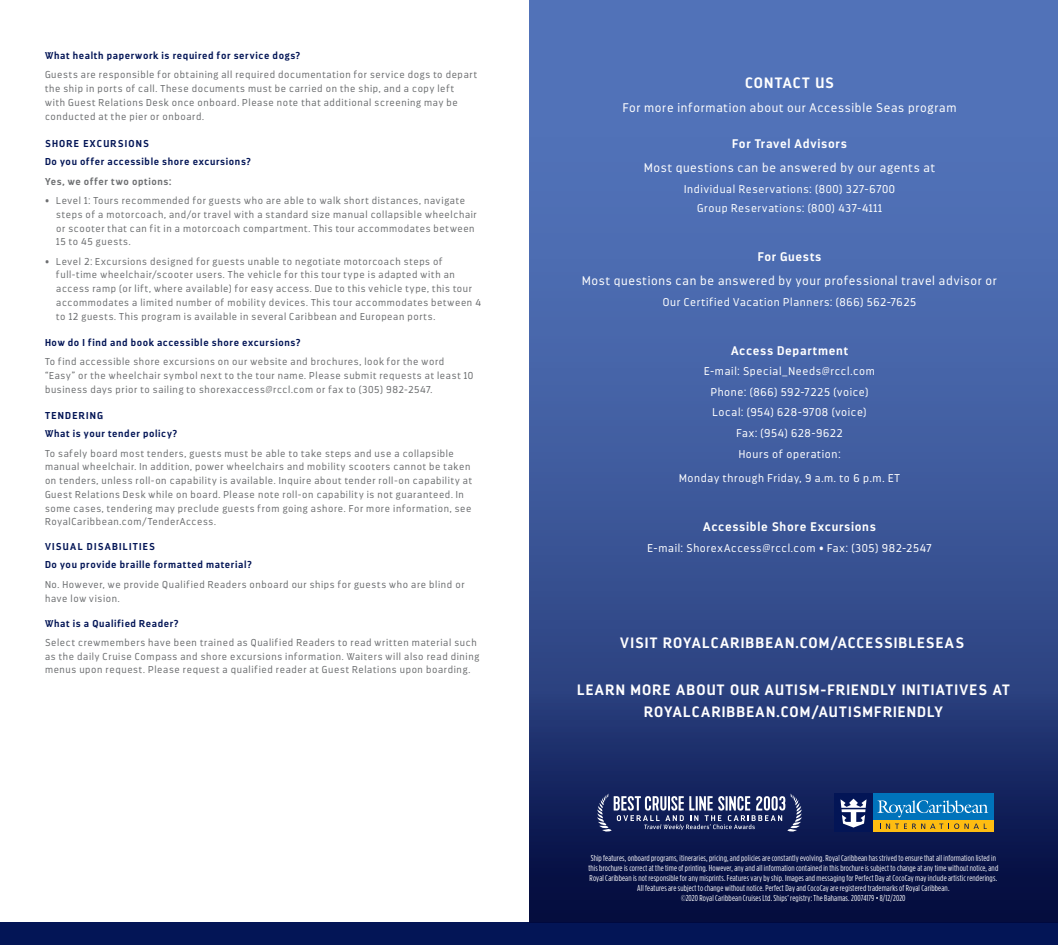
<style>
.page{position:relative;width:1058px;height:945px;background:#fff}
.page>*{position:absolute;margin:0;border:0;box-sizing:border-box;transform-origin:0 0}
.t1{font:700 15px/22.5px "Darwin";letter-spacing:.075em;color:#fff;text-align:center}
.t2{font:300 12.5px "Darwin";letter-spacing:.055em;color:#fff}
.t3{font:700 12.5px "Darwin";letter-spacing:.05em;color:#fff}
.t4{font:300 11.25px/20.6px "Darwin";letter-spacing:.055em;color:#fff;text-align:center}
.t5{font:300 10px/13.8px "Darwin";letter-spacing:.065em;color:#6d6f71}
.t6{font:700 10px/18.1px "Darwin";letter-spacing:.065em;color:#031556}
.t7{font:700 10px "Darwin";letter-spacing:.06em;color:#6d6f71}
.t8{font:8.62px/10px "Gotham Condensed";letter-spacing:.015em;color:#fff;text-align:center}
</style>
<div class="page">
<div style="left:529px;top:0;width:529px;height:945px;background:#5172b8"></div>
<svg style="left:529px;top:311px;width:529px;height:383px"></svg>
<div style="left:0;top:922px;width:1058px;height:23px;background:#031556"></div>
<div style="left:529px;top:694px;width:529px;height:228px;background:linear-gradient(to bottom,#263c7c,#000738)"></div>
<div style="left:834px;top:793px;width:159px;height:39px;background:#0073bb"></div>
<div style="left:834px;top:793px;width:39px;height:39px;background:#031556"></div>
<div style="left:873px;top:820px;width:120px;height:12px;background:#febd11"></div>
<svg style="left:886px;top:823px;width:100px;height:6px"></svg>
<svg style="left:840px;top:799px;width:26px;height:29px"></svg>
<svg style="left:877px;top:800px;width:111px;height:17px"></svg>
<svg style="left:597px;top:794px;width:204px;height:38px;background:#48537e"></svg>
<p class="t6" style="left:45px;top:47px;width:257px">What health paperwork is required for service dogs?</p>
<p class="t5" style="left:45px;top:68px;width:433px">Guests are responsible for obtaining all required documentation for service dogs to depart the ship in ports of call. These documents must be carried on the ship, and a copy left<br>with Guest Relations Desk once onboard. Please note that additional screening may be conducted at the pier or onboard.</p>
<p class="t6" style="left:45px;top:135px;width:207px">SHORE EXCURSIONS<br>Do you offer accessible shore excursions?</p>
<p class="t7" style="left:45px;top:175px;width:128px">Yes, we offer two options:</p>
<p class="t5" style="left:56px;top:194px;width:422px;text-indent:-11px">• Level 1: Tours recommended for guests who are able to walk short distances, navigate steps of a motorcoach, and/or travel with a standard size manual collapsible wheelchair or scooter that can fit in a motorcoach compartment. This tour accommodates between 15 to 45 guests.</p>
<p class="t5" style="left:56px;top:254px;width:426px;text-indent:-11px">• Level 2: Excursions designed for guests unable to negotiate motorcoach steps of full-time wheelchair/scooter users. The vehicle for this tour type is adapted with an access ramp (or lift, where available) for easy access. Due to this vehicle type, this tour accommodates a limited number of mobility devices. This tour accommodates between 4 to 12 guests. This program is available in several Caribbean and European ports.</p>
<p class="t6" style="left:45px;top:333px;width:257px">How do I find and book accessible shore excursions?</p>
<p class="t5" style="left:45px;top:355px;width:430px">To find accessible shore excursions on our website and brochures, look for the word “Easy” or the wheelchair symbol next to the tour name. Please submit requests at least 10 business days prior to sailing to shorexaccess@rccl.com or fax to (305) 982-2547.</p>
<p class="t6" style="left:45px;top:406px;width:134px">TENDERING<br>What is your tender policy?</p>
<p class="t5" style="left:45px;top:446px;width:428px">To safely board most tenders, guests must be able to take steps and use a collapsible manual wheelchair. In addition, power wheelchairs and mobility scooters cannot be taken on tenders, unless roll-on capability is available. Inquire about tender roll-on capability at Guest Relations Desk while on board. Please note roll-on capability is not guaranteed. In some cases, tendering may preclude guests from going ashore. For more information, see RoyalCaribbean.com/TenderAccess.</p>
<p class="t6" style="left:45px;top:538px;width:209px">VISUAL DISABILITIES<br>Do you provide braille formatted material?</p>
<p class="t5" style="left:45px;top:577px;width:421px">No. However, we provide Qualified Readers onboard our ships for guests who are blind or have low vision.</p>
<p class="t6" style="left:45px;top:614px;width:135px">What is a Qualified Reader?</p>
<p class="t5" style="left:45px;top:636px;width:436px">Select crewmembers have been trained as Qualified Readers to read written material such as the daily Cruise Compass and shore excursions information. Waiters will also read dining menus upon request. Please request a qualified reader at Guest Relations upon boarding.</p>
<h1 class="t1" style="left:745px;top:71px;width:90px">CONTACT US</h1>
<p class="t2" style="left:622px;top:100px;width:335px">For more information about our Accessible Seas program</p>
<p class="t3" style="left:732px;top:136px;width:116px">For Travel Advisors</p>
<p class="t2" style="left:644px;top:160px;width:292px">Most questions can be answered by our agents at</p>
<p class="t4" style="left:684px;top:179px;width:212px;line-height:19.4px">Individual Reservations: (800) 327-6700<br>Group Reservations: (800) 437-4111</p>
<p class="t3" style="left:757px;top:249px;width:65px">For Guests</p>
<p class="t2" style="left:582px;top:273px;width:416px">Most questions can be answered by your professional travel advisor or</p>
<p class="t4" style="left:663px;top:292px;width:255px">Our Certified Vacation Planners: (866) 562-7625</p>
<p class="t3" style="left:731px;top:343px;width:118px">Access Department</p>
<p class="t4" style="left:704px;top:361px;width:172px">E-mail: Special_Needs@rccl.com<br>Phone: (866) 592-7225 (voice)<br>Local: (954) 628-9708 (voice)<br>Fax: (954) 628-9622<br>Hours of operation:</p>
<p class="t4" style="left:679px;top:468px;width:222px">Monday through Friday, 9 a.m. to 6 p.m. ET</p>
<p class="t3" style="left:703px;top:519px;width:174px">Accessible Shore Excursions</p>
<p class="t4" style="left:647px;top:537px;width:285px">E-mail: ShorexAccess@rccl.com • Fax: (305) 982-2547</p>
<h1 class="t1" style="left:620px;top:632px;width:345px">VISIT ROYALCARIBBEAN.COM/ACCESSIBLESEAS</h1>
<h1 class="t1" style="left:577px;top:678px;width:434px">LEARN MORE ABOUT OUR AUTISM-FRIENDLY INITIATIVES AT<br>ROYALCARIBBEAN.COM/AUTISMFRIENDLY</h1>
<p class="t8" style="left:588px;top:853px;width:411px">Ship features, onboard programs, itineraries, pricing, and policies are constantly evolving. Royal Caribbean has strived to ensure that all information listed in this brochure is correct at the time of printing. However, any and all information contained in this brochure is subject to change at any time without notice, and Royal Caribbean is not responsible for any misprints. Features vary by ship. Images and messaging for Perfect Day at CocoCay may include artistic renderings.<br>All features are subject to change without notice. Perfect Day and CocoCay are registered trademarks of Royal Caribbean.<br>©2020 Royal Caribbean Cruises Ltd. Ships’ registry: The Bahamas. 20074179 • 8/12/2020</p>
</div>
